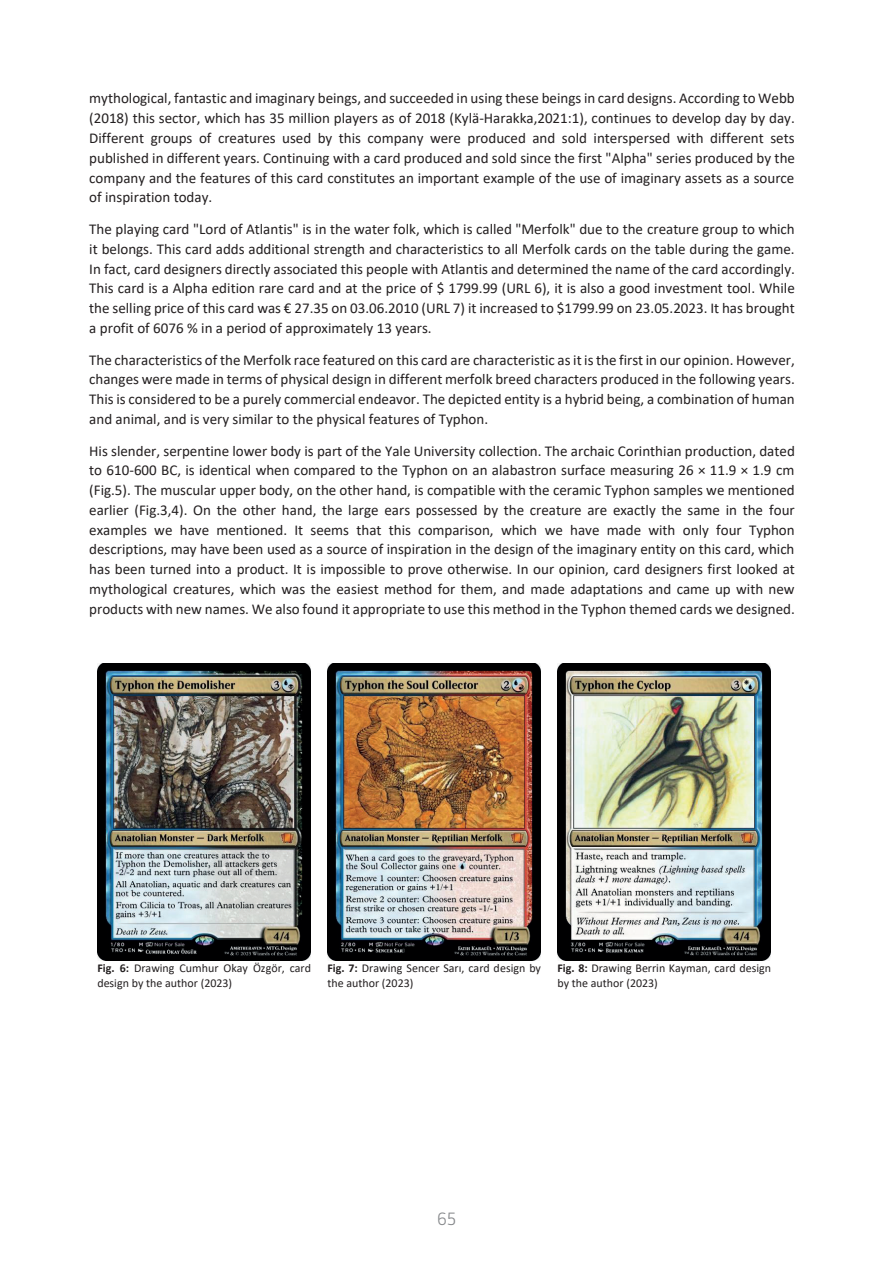
<style>
.page{position:relative;width:893px;height:1263px;background:#fff}
.page>*{position:absolute;margin:0;border:0;box-sizing:border-box;transform-origin:0 0}
.t1{font:300 18px "Inria Sans";color:#86888b}
.t2{font:15px/19.8px "Calibri";color:#231f20;text-align:justify}
.t3{font:12px/14.7px "Calibri";color:#231f20}
.s1{font-weight:700}
</style>
<div class="page">
<img style="left:97px;top:663px;width:213px;height:297px">
<img style="left:327px;top:663px;width:213px;height:297px">
<img style="left:557px;top:663px;width:213px;height:297px">
<p class="t2" style="left:89px;top:88px;width:707px">mythological, fantastic and imaginary beings, and succeeded in using these beings in card designs. According to Webb (2018) this sector, which has 35 million players as of 2018 (Kylä-Harakka,2021:1), continues to develop day by day.<br>Different groups of creatures used by this company were produced and sold interspersed with different sets published in different years. Continuing with a card produced and sold since the first "Alpha" series produced by the company and the features of this card constitutes an important example of the use of imaginary assets as a source of inspiration today.</p>
<p class="t2" style="left:89px;top:219px;width:707px">The playing card "Lord of Atlantis" is in the water folk, which is called "Merfolk" due to the creature group to which it belongs. This card adds additional strength and characteristics to all Merfolk cards on the table during the game.<br>In fact, card designers directly associated this people with Atlantis and determined the name of the card accordingly.<br>This card is a Alpha edition rare card and at the price of $ 1799.99 (URL 6), it is also a good investment tool. While the selling price of this card was € 27.35 on 03.06.2010 (URL 7) it increased to $1799.99 on 23.05.2023. It has brought a profit of 6076 % in a period of approximately 13 years.</p>
<p class="t2" style="left:89px;top:349px;width:707px">The characteristics of the Merfolk race featured on this card are characteristic as it is the first in our opinion. However, changes were made in terms of physical design in different merfolk breed characters produced in the following years.<br>This is considered to be a purely commercial endeavor. The depicted entity is a hybrid being, a combination of human and animal, and is very similar to the physical features of Typhon.</p>
<p class="t2" style="left:89px;top:440px;width:707px">His slender, serpentine lower body is part of the Yale University collection. The archaic Corinthian production, dated to 610-600 BC, is identical when compared to the Typhon on an alabastron surface measuring 26 × 11.9 × 1.9 cm (Fig.5). The muscular upper body, on the other hand, is compatible with the ceramic Typhon samples we mentioned earlier (Fig.3,4). On the other hand, the large ears possessed by the creature are exactly the same in the four examples we have mentioned. It seems that this comparison, which we have made with only four Typhon descriptions, may have been used as a source of inspiration in the design of the imaginary entity on this card, which has been turned into a product. It is impossible to prove otherwise. In our opinion, card designers first looked at mythological creatures, which was the easiest method for them, and made adaptations and came up with new products with new names. We also found it appropriate to use this method in the Typhon themed cards we designed.</p>
<p class="t3" style="left:97px;top:960px;width:215px"><span class="s1">Fig. 6:</span> Drawing Cumhur Okay Özgör, card design by the author (2023)</p>
<p class="t3" style="left:327px;top:960px;width:215px"><span class="s1">Fig. 7:</span> Drawing Sencer Sarı, card design by the author (2023)</p>
<p class="t3" style="left:557px;top:960px;width:215px"><span class="s1">Fig. 8:</span> Drawing Berrin Kayman, card design by the author (2023)</p>
<p class="t1" style="left:437px;top:1207px;width:21px">65</p>
</div>
